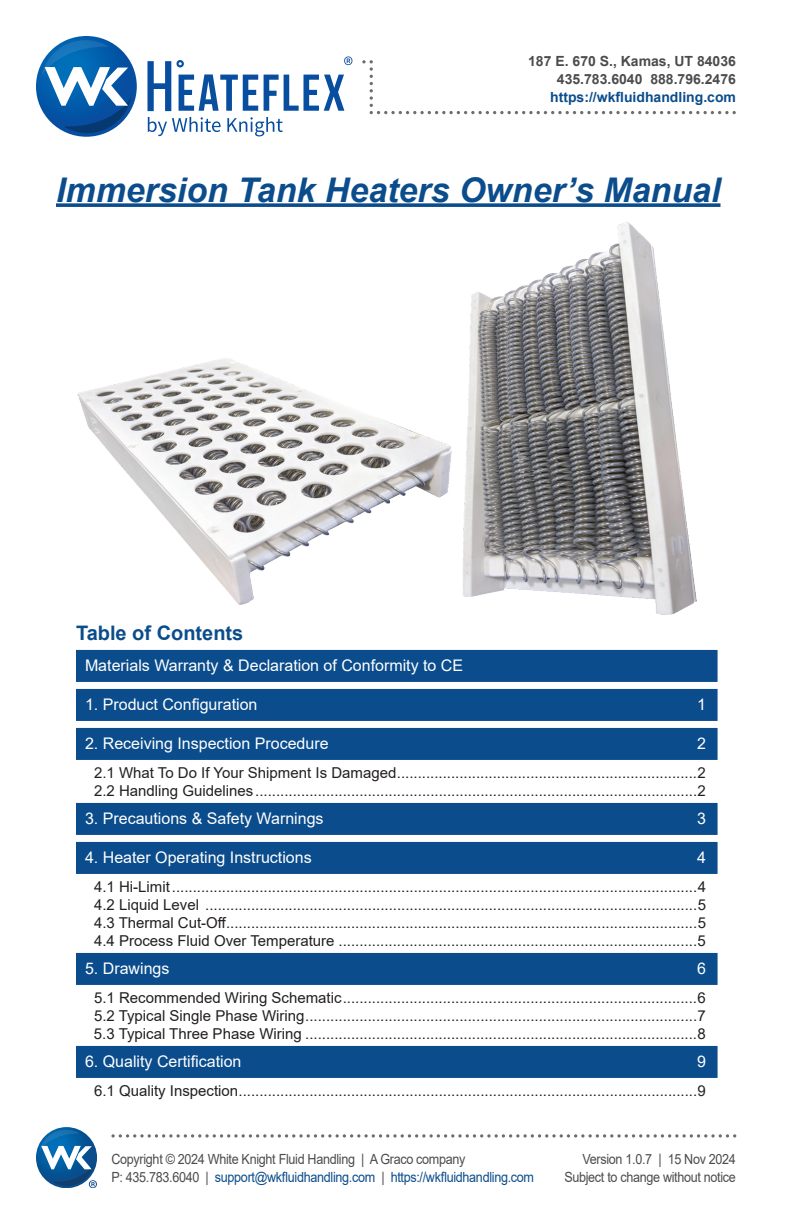
<style>
.page{position:relative;width:792px;height:1224px;background:#fff}
.page>*{position:absolute;margin:0;border:0;box-sizing:border-box;transform-origin:0 0}
.t1{font:italic 700 34px "Arial";color:#0b4c8c}
.t2{font:700 20px "Arial";color:#0b4c8c}
.t3{font:16px "Arial";color:#fff}
.t4{font:15px/18px "Arial";color:#231f20;text-align:justify}
.t5{font:14px/18px "Arial";letter-spacing:-.025em;color:#4b4c4d;scale:.9 1}
.t6{font:700 14px/18px "Arial";color:#4b4c4d;text-align:right}
.t7{font:700 14px "Arial";color:#0b4c8c}
.s1{color:#0b4c8c}
</style>
<div class="page">
<svg style="left:111px;top:1134px;width:625px;height:4px"></svg>
<svg style="left:362px;top:60px;width:374px;height:54px"></svg>
<svg style="left:36px;top:1127px;width:61px;height:61px"></svg>
<svg style="left:344px;top:56px;width:8px;height:9px"></svg>
<svg style="left:264px;top:75px;width:80px;height:36px"></svg>
<svg style="left:147px;top:60px;width:111px;height:51px"></svg>
<svg style="left:148px;top:117px;width:73px;height:19px"></svg>
<svg style="left:227px;top:117px;width:56px;height:19px"></svg>
<svg style="left:36px;top:36px;width:101px;height:101px"></svg>
<svg style="left:41px;top:40px;width:90px;height:93px"></svg>
<svg style="left:56px;top:203px;width:664px;height:4px;background:#245e97"></svg>
<div style="left:76px;top:650px;width:642px;height:32px;background:#0b4c8c"></div>
<div style="left:76px;top:689px;width:642px;height:32px;background:#0b4c8c"></div>
<div style="left:76px;top:728px;width:642px;height:32px;background:#0b4c8c"></div>
<div style="left:76px;top:803px;width:642px;height:32px;background:#0b4c8c"></div>
<div style="left:76px;top:842px;width:642px;height:32px;background:#0b4c8c"></div>
<div style="left:76px;top:953px;width:642px;height:32px;background:#0b4c8c"></div>
<div style="left:76px;top:1046px;width:642px;height:32px;background:#0b4c8c"></div>
<img style="left:463px;top:222px;width:234px;height:393px">
<img style="left:77px;top:358px;width:375px;height:247px">
<p class="t6" style="left:528px;top:52px;width:209px">187 E. 670 S., Kamas, UT 84036<br>435.783.6040 888.796.2476</p>
<p class="t7" style="left:550px;top:87px;width:187px">https://wkfluidhandling.com</p>
<h1 class="t1" style="left:56px;top:167px;width:666px">Immersion Tank Heaters Owner’s Manual</h1>
<h2 class="t2" style="left:76px;top:619px;width:169px">Table of Contents</h2>
<p class="t3" style="left:85px;top:655px;width:380px">Materials Warranty &amp; Declaration of Conformity to CE</p>
<p class="t3" style="left:85px;top:694px;width:174px">1. Product Configuration</p>
<p class="t3" style="left:697px;top:694px;width:10px">1</p>
<p class="t3" style="left:85px;top:733px;width:245px">2. Receiving Inspection Procedure</p>
<p class="t3" style="left:697px;top:733px;width:10px">2</p>
<p class="t4" style="left:94px;top:764px;width:614px">2.1 What To Do If Your Shipment Is Damaged........................................................................2<br>2.2 Handling Guidelines ..........................................................................................................2</p>
<p class="t3" style="left:85px;top:808px;width:240px">3. Precautions &amp; Safety Warnings</p>
<p class="t3" style="left:697px;top:808px;width:10px">3</p>
<p class="t3" style="left:85px;top:847px;width:228px">4. Heater Operating Instructions</p>
<p class="t3" style="left:697px;top:847px;width:10px">4</p>
<p class="t4" style="left:94px;top:878px;width:614px">4.1 Hi-Limit..............................................................................................................................4<br>4.2 Liquid Level ......................................................................................................................5<br>4.3 Thermal Cut-Off.................................................................................................................5<br>4.4 Process Fluid Over Temperature ......................................................................................5</p>
<p class="t3" style="left:85px;top:958px;width:86px">5. Drawings</p>
<p class="t3" style="left:697px;top:958px;width:10px">6</p>
<p class="t4" style="left:94px;top:989px;width:614px">5.1 Recommended Wiring Schematic.....................................................................................6<br>5.2 Typical Single Phase Wiring..............................................................................................7<br>5.3 Typical Three Phase Wiring ..............................................................................................8</p>
<p class="t3" style="left:85px;top:1051px;width:158px">6. Quality Certification</p>
<p class="t3" style="left:697px;top:1051px;width:10px">9</p>
<p class="t4" style="left:94px;top:1082px;width:613px">6.1 Quality Inspection..............................................................................................................9</p>
<p class="t5" style="left:111px;top:1150px;width:471px">Copyright © 2024 White Knight Fluid Handling | A Graco company<br>P: 435.783.6040 | <span class="s1">support@wkfluidhandling.com</span> | <span class="s1">https://wkfluidhandling.com</span></p>
<p class="t5" style="left:564px;top:1150px;width:192px;text-align:right">Version 1.0.7 | 15 Nov 2024<br>Subject to change without notice</p>
</div>
